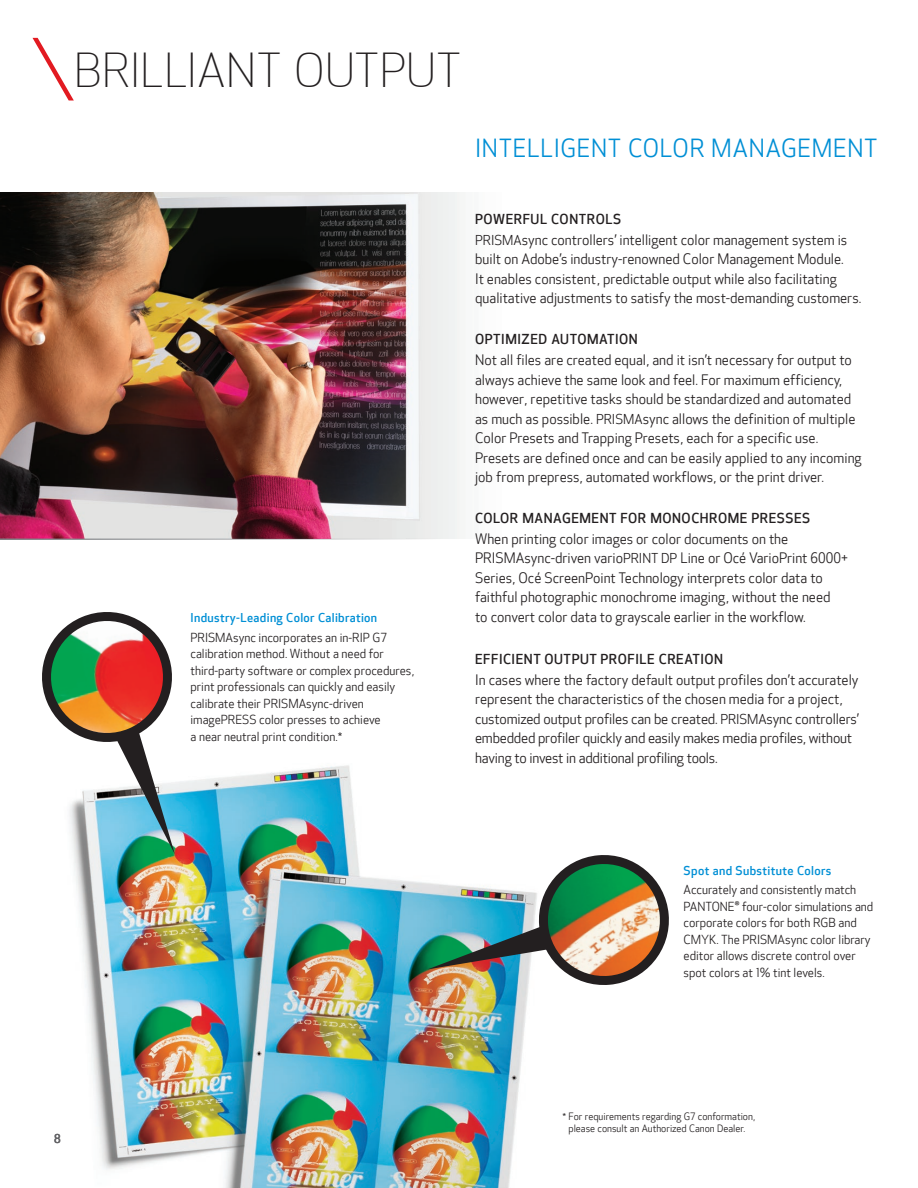
<style>
.page{position:relative;width:918px;height:1188px;background:#fff}
.page>*{position:absolute;margin:0;border:0;box-sizing:border-box;transform-origin:0 0}
.t1{font:300 45px "Optic Sans 101";letter-spacing:.025em;color:#231f20}
.t2{font:24px "Optic Sans 201";letter-spacing:.025em;color:#008fd5}
.t3{font:13.8px/19.5px "Optic Sans 201";color:#231f20}
.t4{font:500 13.5px "Optic Sans 301";letter-spacing:.04em;color:#231f20}
.t5{font:12px/16.5px "Optic Sans 201";color:#231f20}
.t6{font:500 12px "Optic Sans 301";letter-spacing:.03em;color:#008fd5}
.t7{font:500 12px "Optic Sans 301";color:#636366}
.t8{font:9.75px/11.7px "Optic Sans 201";color:#231f20;text-align:center}
.s1{font-family:"Arial"}
.s2{font-size:13.2px}
.s3{font-size:15px}
</style>
<div class="page">
<img style="left:0;top:193px;width:460px;height:346px">
<hr style="left:0;top:538px;width:459px;height:2px;background:#808285">
<img style="left:74px;top:765px;width:454px;height:423px">
<svg style="left:33px;top:38px;width:41px;height:62px"></svg>
<svg style="left:42px;top:612px;width:134px;height:243px"></svg>
<img style="left:427px;top:855px;width:242px;height:135px">
<h1 class="t1" style="left:75px;top:46px;width:388px">BRILLIANT OUTPUT</h1>
<h2 class="t2" style="left:475px;top:135px;width:404px">INTELLIGENT COLOR MANAGEMENT</h2>
<p class="t6" style="left:190px;top:611px;width:188px">Industry-Leading Color Calibration</p>
<p class="t5" style="left:190px;top:629px;width:225px">PRISMAsync incorporates an in-RIP G7 calibration method. Without a need for third-party software or complex procedures , print professionals can quickly and easily calibrate their PRISMAsync-driven imagePRESS color presses to achieve<br>a near neutral print condition.<span class="s1">*</span></p>
<p class="t4" style="left:475px;top:211px;width:148px">POWERFUL CONTROLS</p>
<p class="t3" style="left:475px;top:231px;width:388px"><span class="s2">PRISMA</span>sync controllers’ intelligent color management system is built on Adobe’s industry-renowned Color Management Module.<br>It enables consistent , predictable output while also facilitating qualitative adjustments to satisfy the most-demanding customers.</p>
<p class="t4" style="left:475px;top:332px;width:164px">OPTIMIZED AUTOMATION</p>
<p class="t3" style="left:475px;top:351px;width:388px">Not all files are created equal , and it isn’t necessary for output to always achieve the same look and feel. For maximum efficiency, however , repetitive tasks should be standardized and automated as much as possible. <span class="s2">PRISMA</span>sync allows the definition of multiple Color Presets and Trapping Presets , each for a specific use.<br>Presets are defined once and can be easily applied to any incoming job from prepress , automated workflows , or the print driver.</p>
<p class="t4" style="left:475px;top:510px;width:337px">COLOR MANAGEMENT FOR MONOCHROME PRESSES</p>
<p class="t3" style="left:475px;top:530px;width:374px">When printing color images or color documents on the PRISMAsync-driven vario<span class="s2">PRINT DP</span> Line or Océ VarioPrint 6000+ Series , Océ ScreenPoint Technology interprets color data to faithful photographic monochrome imaging , without the need<br>to convert color data to grayscale earlier in the workflow.</p>
<p class="t4" style="left:475px;top:651px;width:250px">EFFICIENT OUTPUT PROFILE CREATION</p>
<p class="t3" style="left:475px;top:671px;width:385px">In cases where the factory default output profiles don’t accurately represent the characteristics of the chosen media for a project , customized output profiles can be created. <span class="s2">PRISMA</span>sync controllers’ embedded profiler quickly and easily makes media profiles , without having to invest in additional profiling tools.</p>
<p class="t6" style="left:684px;top:864px;width:149px">Spot and Substitute Colors</p>
<p class="t5" style="left:684px;top:882px;width:191px">Accurately and consistently match PANTONE<span class="s3">®</span> four-color simulations and corporate colors for both RGB and CMYK. The PRISMAsync color library editor allows discrete control over spot colors at 1% tint levels.</p>
<p class="t7" style="left:54px;top:1132px;width:8px">8</p>
<p class="t8" style="left:562px;top:1111px;width:194px"><span class="s1">*</span> For requirements regarding G7 conformation , please consult an Authorized Canon Dealer.</p>
</div>
